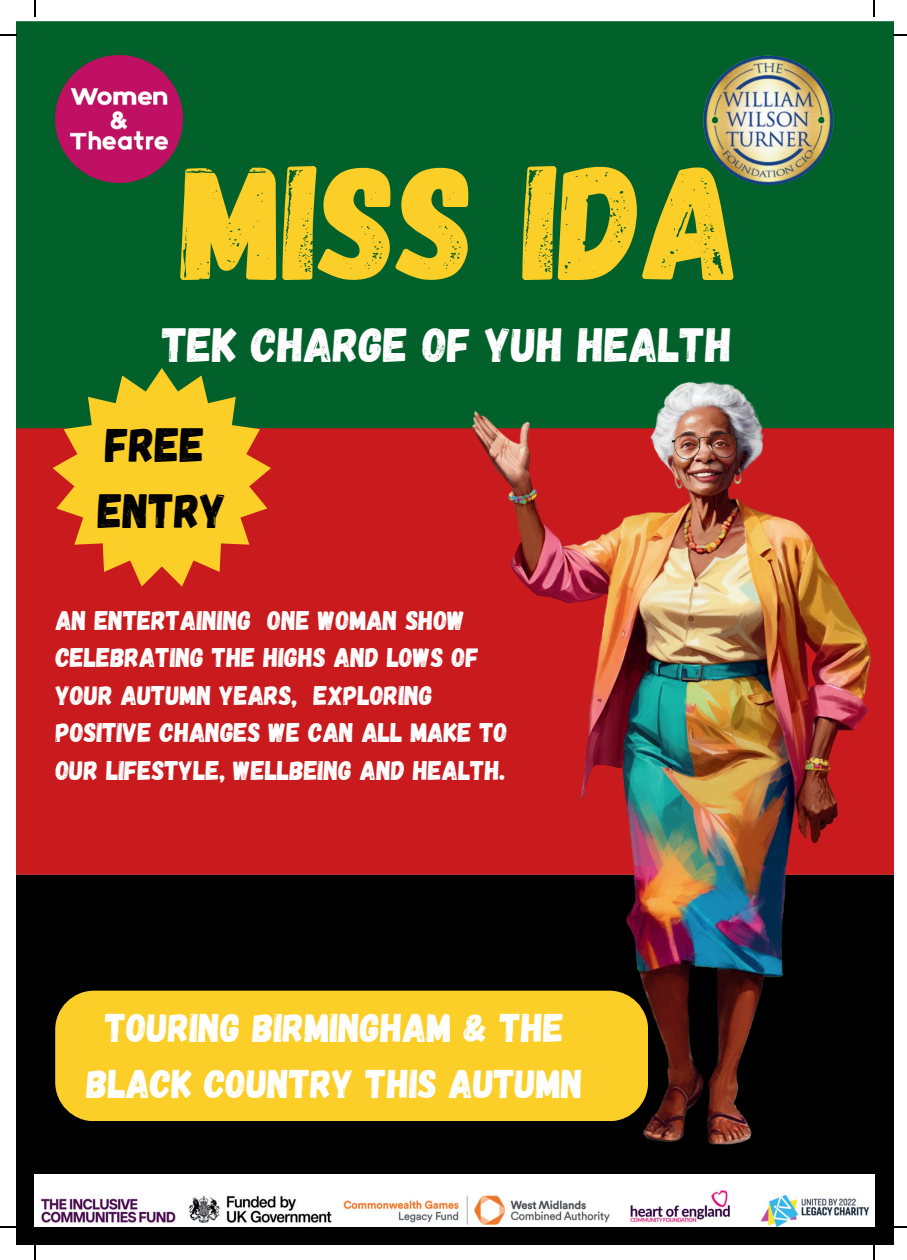
<style>
.page{position:relative;width:907px;height:1260px;background:#fff}
.page>*{position:absolute;margin:0;border:0;box-sizing:border-box;transform-origin:0 0}
.t1{font:162.4px "Gagalin";color:#fbce28}
.t2{font:48px "Gagalin";color:#fff}
.t3{font:48px/66px "Gagalin";color:#000}
.t4{font:40px/55.6px "Gagalin";color:#fff;text-align:center}
.t5{font:27px/37.6px "Gagalin";color:#fff}
</style>
<div class="page">
<div style="left:16px;top:21px;width:877px;height:407px;background:#02602a"></div>
<div style="left:16px;top:428px;width:877px;height:446px;background:#c91a1d"></div>
<div style="left:16px;top:874px;width:877px;height:370px;background:#000"></div>
<div style="left:55px;top:990px;width:593px;height:130px;background:#fbce28;border-radius:39px"></div>
<img style="left:55px;top:55px;width:128px;height:128px">
<img style="left:690px;top:44px;width:150px;height:150px">
<img style="left:34px;top:1173px;width:341px;height:53px">
<img style="left:375px;top:280px;width:517px;height:946px">
<svg style="left:53px;top:368px;width:218px;height:218px;background:#c99726"></svg>
<svg style="left:35px;top:0;width:1px;height:16px"></svg>
<svg style="left:0;top:34px;width:17px;height:2px"></svg>
<svg style="left:873px;top:0;width:2px;height:16px"></svg>
<svg style="left:893px;top:34px;width:14px;height:2px"></svg>
<svg style="left:35px;top:1244px;width:1px;height:15px"></svg>
<svg style="left:0;top:1226px;width:17px;height:1px"></svg>
<svg style="left:873px;top:1244px;width:2px;height:15px"></svg>
<svg style="left:893px;top:1226px;width:14px;height:1px"></svg>
<h1 class="t1" style="left:182px;top:122px;width:561px">MISS IDA</h1>
<h2 class="t2" style="left:162px;top:315px;width:571px">TEK CHARGE OF YUH HEALTH</h2>
<h2 class="t3" style="left:98px;top:412px;width:130px">FREE<br>ENTRY</h2>
<p class="t5" style="left:56px;top:601px;width:453px">AN ENTERTAINING ONE WOMAN SHOW CELEBRATING THE HIGHS AND LOWS OF YOUR AUTUMN YEARS, EXPLORING POSITIVE CHANGES WE CAN ALL MAKE TO OUR LIFESTYLE, WELLBEING AND HEALTH.</p>
<h3 class="t4" style="left:86px;top:1000px;width:498px">TOURING BIRMINGHAM &amp; THE<br>BLACK COUNTRY THIS AUTUMN</h3>
</div>
